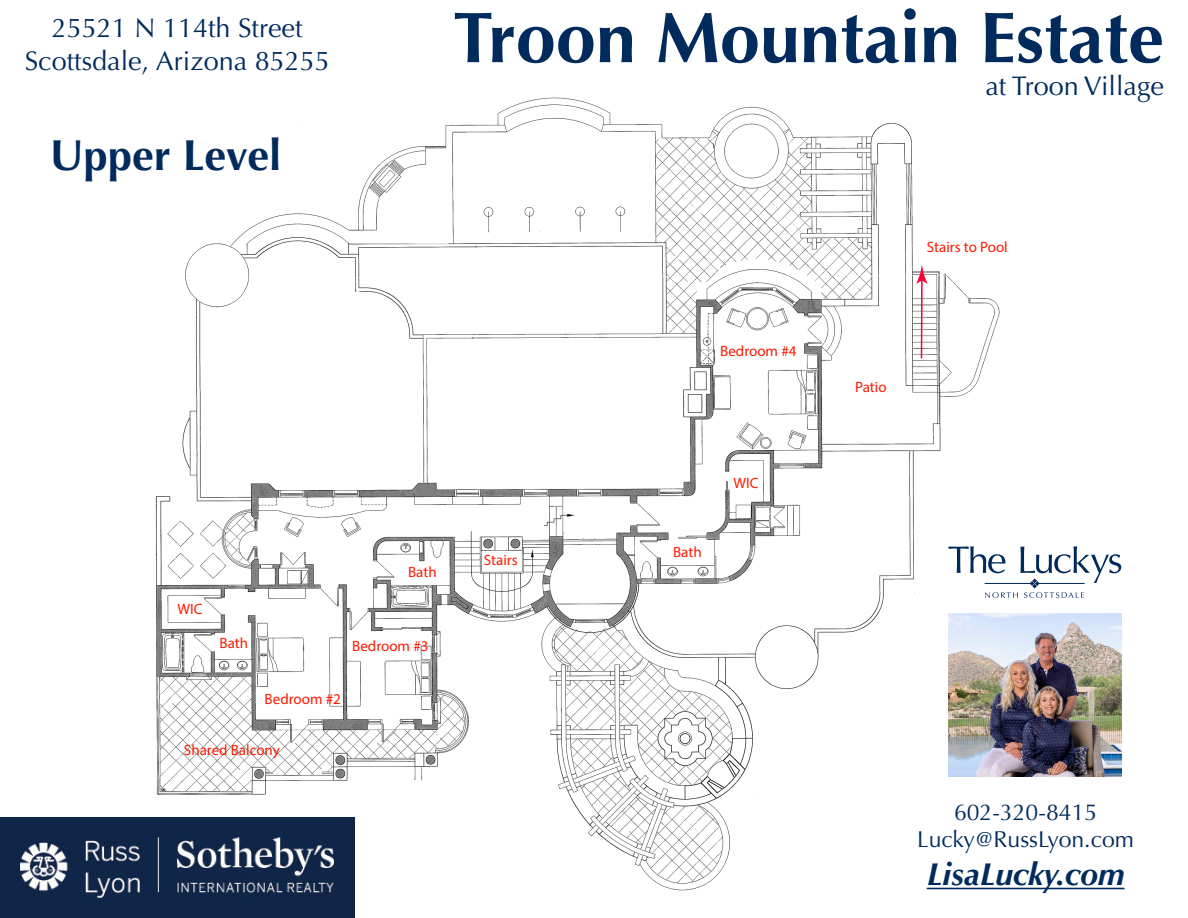
<style>
.page{position:relative;width:1188px;height:918px;background:#fff}
.page>*{position:absolute;margin:0;border:0;box-sizing:border-box;transform-origin:0 0}
.t1{font:700 72px "Optima";color:#002b5c}
.t2{font:700 43.5px "Optima";color:#002b5c}
.t3{font:italic 700 31.8px "Optima";color:#002b5c}
.t4{font:27px/32.4px "Optima";color:#002b5c;text-align:center}
.t5{font:22.95px/27.6px "Optima";color:#002b5c;text-align:center}
.t6{font:15px "Myriad";color:#ff1a00}
</style>
<div class="page">
<img style="left:145px;top:97px;width:856px;height:794px">
<svg style="left:916px;top:266px;width:11px;height:93px"></svg>
<img style="left:0;top:818px;width:355px;height:100px">
<hr style="left:927px;top:888px;width:198px;height:1px;background:#002b5c">
<svg style="left:948px;top:546px;width:173px;height:52px"></svg>
<hr style="left:1037px;top:583px;width:47px;height:1px;background:#00295c">
<hr style="left:985px;top:583px;width:47px;height:1px;background:#00295c">
<img style="left:948px;top:613px;width:173px;height:163px">
<h3 class="t4" style="left:25px;top:12px;width:307px">25521 N 114th Street<br>Scottsdale, Arizona 85255</h3>
<h2 class="t2" style="left:50px;top:130px;width:233px">Upper Level</h2>
<h1 class="t1" style="left:453px;top:-4px;width:712px">Troon Mountain Estate</h1>
<h3 class="t4" style="left:985px;top:70px;width:180px">at Troon Village</h3>
<p class="t6" style="left:927px;top:238px;width:82px">Stairs to Pool</p>
<p class="t6" style="left:177px;top:600px;width:26px">WIC</p>
<p class="t6" style="left:220px;top:634px;width:30px">Bath</p>
<p class="t6" style="left:408px;top:563px;width:30px">Bath</p>
<p class="t6" style="left:352px;top:637px;width:78px">Bedroom #3</p>
<p class="t6" style="left:265px;top:690px;width:78px">Bedroom #2</p>
<p class="t6" style="left:184px;top:741px;width:97px">Shared Balcony</p>
<p class="t6" style="left:484px;top:551px;width:35px">Stairs</p>
<p class="t6" style="left:720px;top:342px;width:78px">Bedroom #4</p>
<p class="t6" style="left:673px;top:543px;width:30px">Bath</p>
<p class="t6" style="left:733px;top:474px;width:26px">WIC</p>
<p class="t6" style="left:855px;top:378px;width:33px">Patio</p>
<h3 class="t5" style="left:917px;top:798px;width:218px">602-320-8415<br>Lucky@RussLyon.com</h3>
<h3 class="t3" style="left:927px;top:856px;width:199px">LisaLucky.com</h3>
</div>
